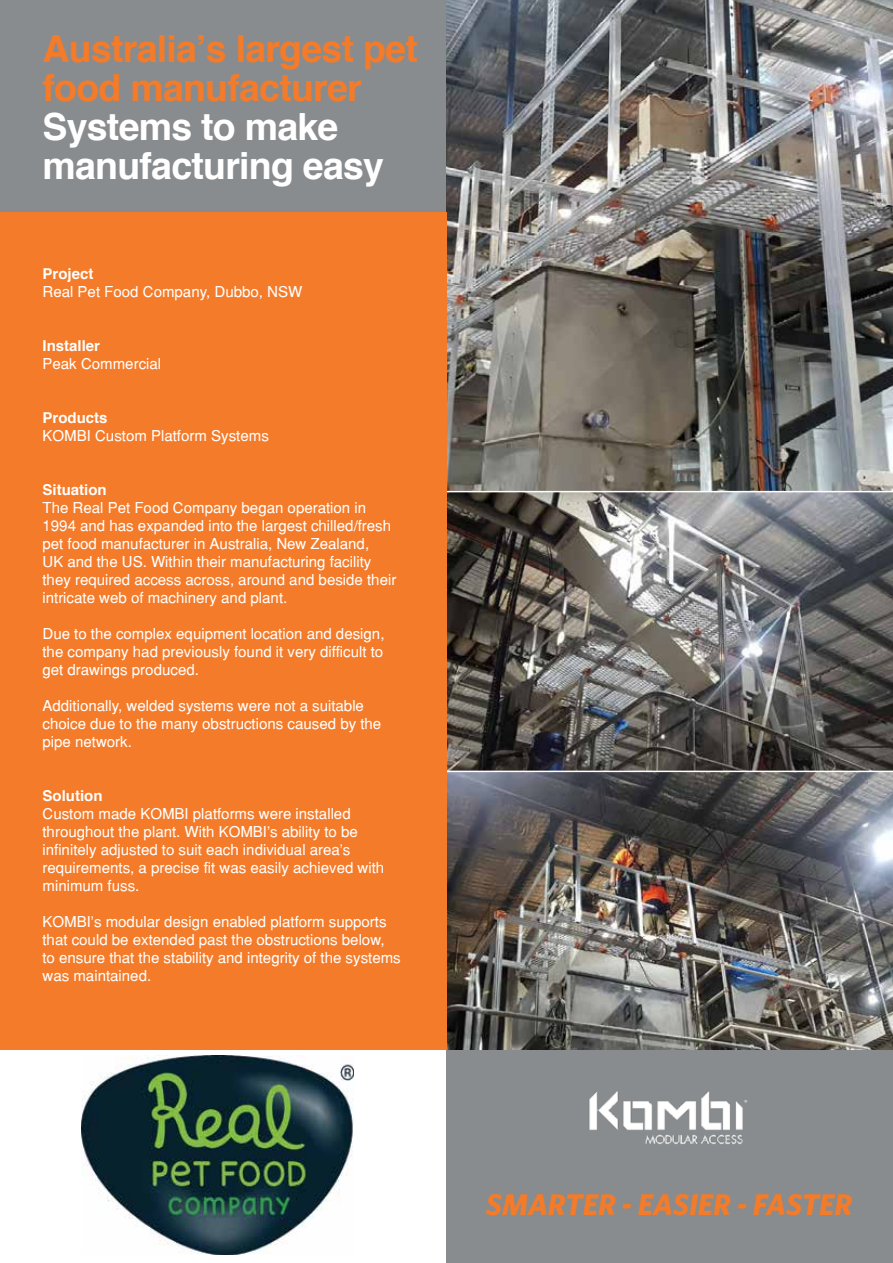
<style>
.page{position:relative;width:893px;height:1263px;background:#fff}
.page>*{position:absolute;margin:0;border:0;box-sizing:border-box;transform-origin:0 0}
.t1{font:700 37.5px/39px "Helvetica";letter-spacing:-.02em;color:#f47b29}
.t2{font:700 37.5px/39px "Helvetica";letter-spacing:-.02em;color:#fff}
.t3{font:italic 700 30px "Whitney";color:#f47b29}
.t4{font:15px/18px "Helvetica";color:#fff}
.t5{font:700 15px "Helvetica";color:#fff}
</style>
<div class="page">
<div style="left:0;top:0;width:893px;height:213px;background:#898c8e"></div>
<img style="left:446px;top:0;width:447px;height:1050px">
<svg style="left:446px;top:492px;width:447px;height:279px;background:#686663"></svg>
<hr style="left:357px;top:491px;width:536px;height:1px;background:#fff">
<img style="left:81px;top:1055px;width:273px;height:200px">
<div style="left:446px;top:1050px;width:447px;height:213px;background:#898c8e"></div>
<img style="left:589px;top:1091px;width:159px;height:54px">
<hr style="left:357px;top:771px;width:536px;height:1px;background:#fff">
<div style="left:0;top:213px;width:446px;height:837px;background:#f47b29"></div>
<h1 class="t1" style="left:43px;top:29px;width:377px">Australia’s largest pet food manufacturer</h1>
<h1 class="t2" style="left:43px;top:107px;width:343px">Systems to make manufacturing easy</h1>
<p class="t5" style="left:43px;top:264px;width:52px">Project</p>
<p class="t4" style="left:43px;top:282px;width:261px">Real Pet Food Company, Dubbo, NSW</p>
<p class="t5" style="left:43px;top:336px;width:59px">Installer</p>
<p class="t4" style="left:43px;top:354px;width:120px">Peak Commercial</p>
<p class="t5" style="left:43px;top:408px;width:67px">Products</p>
<p class="t4" style="left:43px;top:426px;width:228px">KOMBI Custom Platform Systems</p>
<p class="t5" style="left:43px;top:480px;width:66px">Situation</p>
<p class="t4" style="left:43px;top:498px;width:355px">The Real Pet Food Company began operation in 1994 and has expanded into the largest chilled/fresh pet food manufacturer in Australia, New Zealand,<br>UK and the US. Within their manufacturing facility they required access across, around and beside their intricate web of machinery and plant.</p>
<p class="t4" style="left:43px;top:624px;width:343px;text-align:justify">Due to the complex equipment location and design, the company had previously found it very difficult to get drawings produced.</p>
<p class="t4" style="left:43px;top:696px;width:340px">Additionally, welded systems were not a suitable choice due to the many obstructions caused by the pipe network.</p>
<p class="t5" style="left:43px;top:786px;width:61px">Solution</p>
<p class="t4" style="left:43px;top:804px;width:343px">Custom made KOMBI platforms were installed throughout the plant. With KOMBI’s ability to be infinitely adjusted to suit each individual area’s requirements, a precise fit was easily achieved with minimum fuss.</p>
<p class="t4" style="left:43px;top:912px;width:360px">KOMBI’s modular design enabled platform supports that could be extended past the obstructions below,<br>to ensure that the stability and integrity of the systems was maintained.</p>
<h2 class="t3" style="left:486px;top:1184px;width:368px">SMARTER - EASIER - FASTER</h2>
</div>
